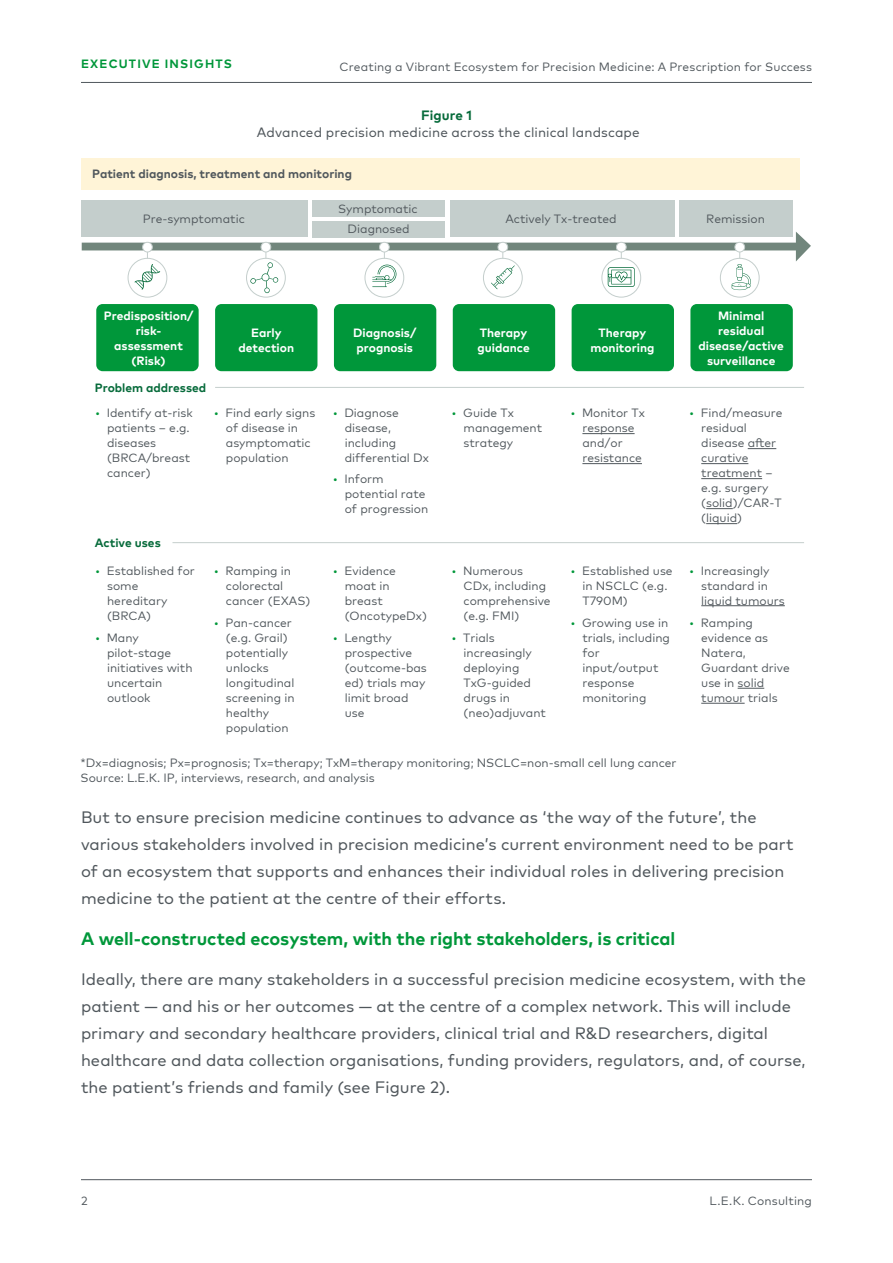
<style>
.page{position:relative;width:893px;height:1263px;background:#fff}
.page>*{position:absolute;margin:0;border:0;box-sizing:border-box;transform-origin:0 0}
.Body_Copy_Header_12_18{font:700 18px "Mark Pro";letter-spacing:-.005em;color:#00973a}
.Body_Copy_11_18{font:16.5px/27px "Mark Pro";color:#50575c}
.Figure_Title_Head{font:13.5px "Mark Pro";letter-spacing:.01em;color:#50575c}
.Figure_Title{font:700 13.5px "Mark Pro";letter-spacing:.01em;color:#076b3b}
.t1{font:12px/15px "Mark Pro";color:#50575c}
.t2{font:700 12px/15px "Mark Pro";color:#fff;text-align:center}
.t3{font:700 12px "Mark Pro";color:#50575c}
.t4{font:700 12px "Mark Pro";color:#076b3b}
.t5{font:700 12px "Mark Pro";letter-spacing:.095em;color:#00973a}
.s1{color:#00973a}
</style>
<div class="page">
<hr style="left:81px;top:1179px;width:731px;height:1px;background:#50575c">
<hr style="left:81px;top:82px;width:731px;height:1px;background:#50575c">
<div style="left:82px;top:158px;width:718px;height:32px;background:#fff4d7"></div>
<div style="left:82px;top:200px;width:226px;height:37px;background:#c4cecc"></div>
<div style="left:312px;top:200px;width:132px;height:17px;background:#c4cecc"></div>
<div style="left:679px;top:200px;width:114px;height:37px;background:#c4cecc"></div>
<svg style="left:748px;top:448px;width:28px;height:1px"></svg>
<hr style="left:701px;top:463px;width:47px;height:1px;background:#50575c">
<hr style="left:701px;top:478px;width:61px;height:1px;background:#50575c">
<svg style="left:706px;top:508px;width:27px;height:1px"></svg>
<hr style="left:706px;top:523px;width:31px;height:1px;background:#50575c">
<hr style="left:701px;top:605px;width:84px;height:1px;background:#50575c">
<svg style="left:738px;top:688px;width:26px;height:1px"></svg>
<hr style="left:701px;top:703px;width:44px;height:1px;background:#50575c">
<div style="left:690px;top:304px;width:103px;height:67px;background:#00973a;border-radius:6px"></div>
<hr style="left:582px;top:433px;width:53px;height:1px;background:#50575c">
<hr style="left:582px;top:463px;width:60px;height:1px;background:#50575c">
<div style="left:572px;top:304px;width:102px;height:67px;background:#00973a;border-radius:6px"></div>
<div style="left:453px;top:304px;width:102px;height:67px;background:#00973a;border-radius:6px"></div>
<div style="left:334px;top:304px;width:102px;height:67px;background:#00973a;border-radius:6px"></div>
<div style="left:215px;top:304px;width:102px;height:67px;background:#00973a;border-radius:6px"></div>
<div style="left:96px;top:304px;width:103px;height:67px;background:#00973a;border-radius:6px"></div>
<div style="left:312px;top:221px;width:132px;height:16px;background:#c4cecc"></div>
<div style="left:450px;top:200px;width:225px;height:37px;background:#c4cecc"></div>
<hr style="left:215px;top:387px;width:589px;height:1px;background:#c4cecc">
<hr style="left:172px;top:542px;width:632px;height:1px;background:#c4cecc">
<div style="left:128px;top:258px;width:39px;height:39px;border:1px solid #c4cecc;border-radius:50%"></div>
<div style="left:246px;top:258px;width:40px;height:39px;border:1px solid #c4cecc;border-radius:50%"></div>
<div style="left:365px;top:258px;width:39px;height:39px;border:1px solid #c4cecc;border-radius:50%"></div>
<div style="left:483px;top:258px;width:40px;height:39px;border:1px solid #c4cecc;border-radius:50%"></div>
<div style="left:601px;top:258px;width:40px;height:39px;border:1px solid #c4cecc;border-radius:50%"></div>
<div style="left:720px;top:258px;width:39px;height:39px;border:1px solid #c4cecc;border-radius:50%"></div>
<svg style="left:82px;top:232px;width:729px;height:61px"></svg>
<p class="t5" style="left:81px;top:54px;width:152px">EXECUTIVE INSIGHTS</p>
<p class="t1" style="left:339px;top:58px;width:474px">Creating a Vibrant Ecosystem for Precision Medicine: A Prescription for Success</p>
<p class="Figure_Title" style="left:421px;top:105px;width:52px">Figure 1</p>
<p class="Figure_Title_Head" style="left:257px;top:122px;width:384px">Advanced precision medicine across the clinical landscape</p>
<p class="t3" style="left:92px;top:164px;width:261px">Patient diagnosis, treatment and monitoring</p>
<p class="t1" style="left:143px;top:210px;width:104px">Pre-symptomatic</p>
<p class="t1" style="left:338px;top:200px;width:81px">Symptomatic</p>
<p class="t1" style="left:348px;top:220px;width:64px">Diagnosed</p>
<p class="t1" style="left:505px;top:210px;width:113px">Actively Tx-treated</p>
<p class="t1" style="left:706px;top:210px;width:60px">Remission</p>
<p class="t2" style="left:104px;top:307px;width:91px">Predisposition/ risk&shy;assessment (Risk)</p>
<p class="t4" style="left:95px;top:378px;width:113px">Problem addressed</p>
<p class="t1" style="left:107px;top:405px;width:87px;text-indent:-12px"><span class="s1">•</span> Identify at-risk patients – e.g. diseases (BRCA/breast cancer)</p>
<p class="t2" style="left:238px;top:324px;width:57px">Early detection</p>
<p class="t1" style="left:226px;top:405px;width:91px;text-indent:-12px"><span class="s1">•</span> Find early signs of disease in asymptomatic population</p>
<p class="t4" style="left:95px;top:534px;width:67px">Active uses</p>
<p class="t1" style="left:107px;top:562px;width:89px;text-indent:-12px"><span class="s1">•</span> Established for some hereditary (BRCA)</p>
<p class="t1" style="left:107px;top:629px;width:87px;text-indent:-12px"><span class="s1">•</span> Many pilot-stage initiatives with uncertain outlook</p>
<p class="t1" style="left:226px;top:562px;width:86px;text-indent:-12px"><span class="s1">•</span> Ramping in colorectal cancer (EXAS)</p>
<p class="t1" style="left:226px;top:614px;width:70px;text-indent:-12px"><span class="s1">•</span> Pan-cancer (e.g. Grail) potentially unlocks longitudinal screening in healthy population</p>
<p class="t2" style="left:353px;top:324px;width:65px;text-align:left">Diagnosis/ prognosis</p>
<p class="t1" style="left:345px;top:405px;width:86px;text-indent:-12px"><span class="s1">•</span> Diagnose disease, including differential Dx</p>
<p class="t1" style="left:345px;top:471px;width:85px;text-indent:-12px"><span class="s1">•</span> Inform potential rate of progression</p>
<p class="t1" style="left:345px;top:562px;width:84px;text-indent:-12px"><span class="s1">•</span> Evidence moat in breast (OncotypeDx)</p>
<p class="t1" style="left:345px;top:629px;width:84px;text-indent:-12px"><span class="s1">•</span> Lengthy prospective (outcome-bas ed) trials may limit broad use</p>
<p class="t2" style="left:477px;top:324px;width:54px;text-align:left">Therapy guidance</p>
<p class="t1" style="left:464px;top:405px;width:80px;text-indent:-12px"><span class="s1">•</span> Guide Tx management strategy</p>
<p class="t2" style="left:590px;top:324px;width:65px">Therapy monitoring</p>
<p class="t1" style="left:582px;top:405px;width:64px;text-indent:-12px"><span class="s1">•</span> Monitor Tx response and/or resistance</p>
<p class="t1" style="left:464px;top:562px;width:89px;text-indent:-12px"><span class="s1">•</span> Numerous<br>CDx, including comprehensive (e.g. FMI)</p>
<p class="t1" style="left:464px;top:629px;width:84px;text-indent:-12px"><span class="s1">•</span> Trials increasingly deploying<br>TxG-guided drugs in (neo)adjuvant</p>
<p class="t1" style="left:582px;top:562px;width:92px;text-indent:-12px"><span class="s1">•</span> Established use in NSCLC (e.g.<br>T790M)</p>
<p class="t1" style="left:582px;top:614px;width:89px;text-indent:-12px"><span class="s1">•</span> Growing use in trials, including for input/output response monitoring</p>
<p class="t1" style="left:81px;top:754px;width:597px">*Dx=diagnosis; Px=prognosis; Tx=therapy; TxM=therapy monitoring; NSCLC=non-small cell lung cancer<br>Source: L.E.K. IP, interviews, research, and analysis</p>
<p class="t2" style="left:699px;top:307px;width:87px">Minimal residual disease/active surveillance</p>
<p class="t1" style="left:701px;top:405px;width:83px;text-indent:-12px"><span class="s1">•</span> Find/measure residual disease after curative treatment – e.g. surgery (solid)/CAR-T (liquid)</p>
<p class="t1" style="left:701px;top:562px;width:85px;text-indent:-12px"><span class="s1">•</span> Increasingly standard in liquid tumours</p>
<p class="t1" style="left:701px;top:614px;width:90px;text-indent:-12px"><span class="s1">•</span> Ramping evidence as<br>Natera,<br>Guardant drive use in solid tumour trials</p>
<p class="Body_Copy_11_18" style="left:81px;top:802px;width:714px">But to ensure precision medicine continues to advance as ‘the way of the future’, the various stakeholders involved in precision medicine’s current environment need to be part of an ecosystem that supports and enhances their individual roles in delivering precision medicine to the patient at the centre of their efforts.</p>
<p class="Body_Copy_Header_12_18" style="left:81px;top:925px;width:596px">A well-constructed ecosystem, with the right stakeholders, is critical</p>
<p class="Body_Copy_11_18" style="left:81px;top:964px;width:726px">Ideally, there are many stakeholders in a successful precision medicine ecosystem, with the patient — and his or her outcomes — at the centre of a complex network. This will include primary and secondary healthcare providers, clinical trial and R&amp;D researchers, digital healthcare and data collection organisations, funding providers, regulators, and, of course, the patient’s friends and family (see Figure 2).</p>
<p class="t1" style="left:81px;top:1192px;width:8px">2</p>
<p class="t1" style="left:709px;top:1192px;width:104px">L.E.K. Consulting</p>
</div>
